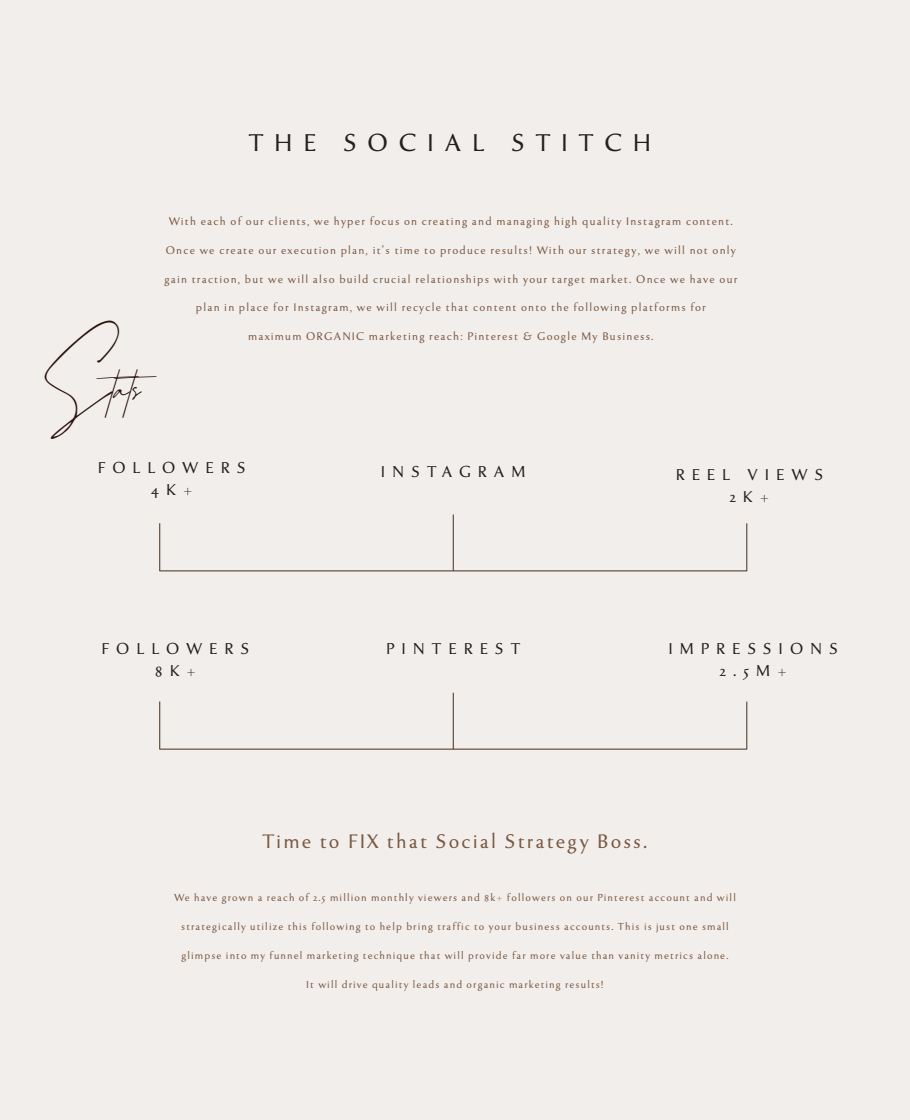
<style>
.page{position:relative;width:910px;height:1120px;background:#f2eeeb}
.page>*{position:absolute;margin:0;border:0;box-sizing:border-box;transform-origin:0 0}
.t1{font:43.75px "Juliette";color:#29110e}
.t2{font:27.12px "Tenderness";letter-spacing:.4em;color:#212121}
.t3{font:21.88px "Tenderness";letter-spacing:.1em;color:#7a5841}
.t4{font:17.5px/21.9px "Tenderness";letter-spacing:.4em;color:#212121;text-align:center}
.t5{font:12.25px "Tenderness";letter-spacing:.1em;color:#7a5841}
.t6{font:11.38px "Tenderness";letter-spacing:.1em;color:#7a5841}
</style>
<div class="page">
<hr style="left:159px;top:571px;width:588px;height:1px;background:#442e17">
<hr style="left:747px;top:523px;width:1px;height:48px;background:#442e17">
<hr style="left:453px;top:514px;width:1px;height:57px;background:#442e17">
<hr style="left:160px;top:523px;width:1px;height:48px;background:#442e17">
<hr style="left:159px;top:749px;width:588px;height:1px;background:#442e17">
<hr style="left:747px;top:702px;width:1px;height:47px;background:#442e17">
<hr style="left:453px;top:693px;width:1px;height:56px;background:#442e17">
<hr style="left:160px;top:701px;width:1px;height:48px;background:#442e17">
<h2 class="t2" style="left:249px;top:132px;width:404px">THE SOCIAL STITCH</h2>
<p class="t5" style="left:169px;top:216px;width:566px">With each of our clients, we hyper focus on creating and managing high quality Instagram content.</p>
<p class="t5" style="left:166px;top:245px;width:572px">Once we create our execution plan, it’s time to produce results! With our strategy, we will not only</p>
<p class="t5" style="left:164px;top:274px;width:574px">gain traction, but we will also build crucial relationships with your target market. Once we have our</p>
<p class="t5" style="left:196px;top:303px;width:512px">plan in place for Instagram, we will recycle that content onto the following platforms for</p>
<p class="t5" style="left:248px;top:331px;width:407px">maximum ORGANIC marketing reach: Pinterest &amp; Google My Business.</p>
<h1 class="t1" style="left:28px;top:363px;width:147px">Sta ts</h1>
<h3 class="t4" style="left:98px;top:458px;width:149px">FOLLOWERS</h3>
<h3 class="t4" style="left:381px;top:462px;width:146px">INSTAGRAM</h3>
<h3 class="t4" style="left:151px;top:480px;width:43px">4K+</h3>
<h3 class="t4" style="left:101px;top:639px;width:149px">FOLLOWERS</h3>
<h3 class="t4" style="left:386px;top:639px;width:135px">PINTEREST</h3>
<h3 class="t4" style="left:155px;top:661px;width:43px">8K+</h3>
<h3 class="t4" style="left:676px;top:465px;width:149px">REEL VIEWS<br>2K+</h3>
<h3 class="t4" style="left:668px;top:639px;width:171px">IMPRESSIONS<br>2.5M+</h3>
<h3 class="t3" style="left:263px;top:833px;width:386px">Time to FIX that Social Strategy Boss.</h3>
<p class="t6" style="left:174px;top:893px;width:563px">We have grown a reach of 2.5 million monthly viewers and 8k+ followers on our Pinterest account and will</p>
<p class="t6" style="left:181px;top:922px;width:549px">strategically utilize this following to help bring traffic to your business accounts. This is just one small</p>
<p class="t6" style="left:181px;top:951px;width:549px">glimpse into my funnel marketing technique that will provide far more value than vanity metrics alone.</p>
<p class="t6" style="left:306px;top:980px;width:299px">It will drive quality leads and organic marketing results!</p>
</div>
